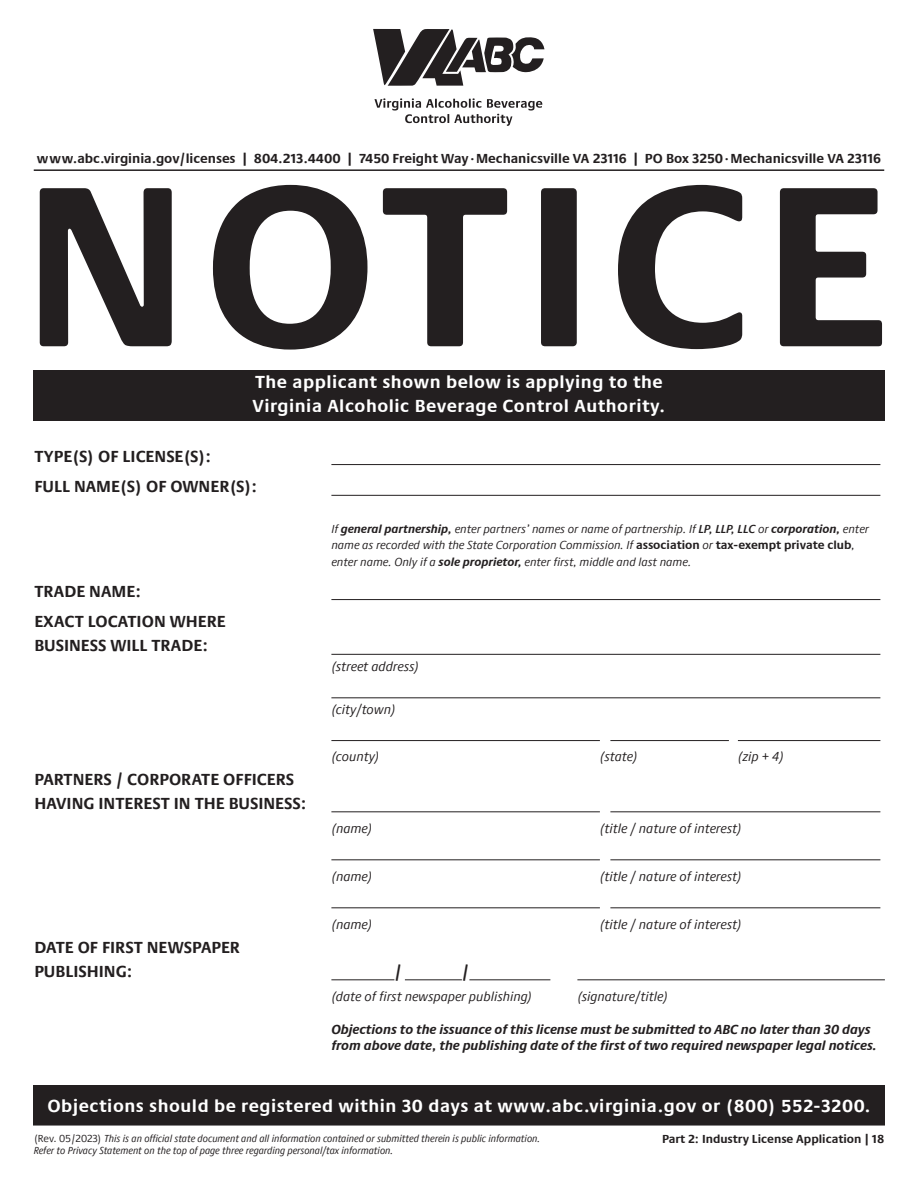
<style>
.page{position:relative;width:918px;height:1188px;background:#fff}
.page>*{position:absolute;margin:0;border:0;box-sizing:border-box;transform-origin:0 0}
.t1{font:700 237px "Praxis Next";letter-spacing:.05em;color:#231f20}
.t2{font:700 18px "Praxis Next";letter-spacing:.03em;color:#fff}
.t3{font:700 16.5px "Praxis Next";color:#231f20}
.t4{font:italic 13.5px "Praxis Next";color:#231f20}
.t5{font:italic 700 13.5px/16.5px "Praxis Next";color:#231f20}
.t6{font:700 13.5px "Praxis Next";color:#231f20}
.t7{font:italic 12px/16.5px "Praxis Next";color:#231f20}
.t8{font:700 12px "Praxis Next";color:#231f20}
.t9{font:italic condensed 10.5px/12.6px "Praxis Next";color:#231f20}
.s1{font-weight:700}
.s2{font-weight:600}
.s3{font-weight:700;font-style:normal}
.s4{font-style:normal;font-stretch:normal}
</style>
<div class="page">
<svg style="left:375px;top:98px;width:167px;height:28px"></svg>
<svg style="left:373px;top:29px;width:171px;height:57px"></svg>
<div style="left:34px;top:370px;width:850px;height:51px;background:#231f20"></div>
<hr style="left:331px;top:464px;width:549px;height:1px;background:#231f20">
<hr style="left:331px;top:495px;width:549px;height:1px;background:#231f20">
<hr style="left:331px;top:599px;width:549px;height:1px;background:#231f20">
<hr style="left:331px;top:654px;width:549px;height:1px;background:#231f20">
<hr style="left:331px;top:697px;width:549px;height:1px;background:#231f20">
<hr style="left:331px;top:740px;width:269px;height:1px;background:#231f20">
<hr style="left:610px;top:740px;width:119px;height:1px;background:#231f20">
<hr style="left:738px;top:740px;width:142px;height:1px;background:#231f20">
<hr style="left:331px;top:811px;width:269px;height:1px;background:#231f20">
<hr style="left:610px;top:811px;width:270px;height:1px;background:#231f20">
<hr style="left:331px;top:859px;width:269px;height:1px;background:#231f20">
<hr style="left:610px;top:859px;width:270px;height:1px;background:#231f20">
<hr style="left:331px;top:907px;width:269px;height:1px;background:#231f20">
<hr style="left:610px;top:907px;width:270px;height:1px;background:#231f20">
<hr style="left:331px;top:979px;width:63px;height:1px;background:#231f20">
<hr style="left:405px;top:979px;width:57px;height:1px;background:#231f20">
<hr style="left:469px;top:979px;width:81px;height:1px;background:#231f20">
<hr style="left:577px;top:979px;width:308px;height:1px;background:#231f20">
<div style="left:34px;top:1085px;width:850px;height:41px;background:#231f20"></div>
<hr style="left:34px;top:169px;width:850px;height:2px;background:#231f20">
<p class="t6" style="left:37px;top:147px;width:846px">www.abc.virginia.gov/licenses | 804.213.4400 | 7450 Freight Way.Mechanicsville VA 23116 | PO Box 3250.Mechanicsville VA 23116</p>
<p class="t1" style="left:21px;top:78px;width:870px">NOTICE</p>
<p class="t2" style="left:255px;top:368px;width:409px">The applicant shown below is applying to the</p>
<p class="t2" style="left:253px;top:392px;width:414px">Virginia Alcoholic Beverage Control Authority.</p>
<p class="t3" style="left:34px;top:443px;width:178px">TYPE(S) OF LICENSE(S):</p>
<p class="t3" style="left:34px;top:474px;width:224px">FULL NAME(S) OF OWNER(S):</p>
<p class="t7" style="left:331px;top:520px;width:539px">If <span class="s1">general partnership,</span> enter partners’ names or name of partnership. If <span class="s2">LP, LLP, LLC</span> or <span class="s1">corporation,</span> enter name as recorded with the State Corporation Commission. If <span class="s3">association</span> or <span class="s3">tax-exempt private club</span>, enter name. Only if a <span class="s1">sole proprietor,</span> enter first, middle and last name.</p>
<p class="t3" style="left:34px;top:578px;width:108px">TRADE NAME:</p>
<p class="t3" style="left:34px;top:609px;width:193px">EXACT LOCATION WHERE</p>
<p class="t3" style="left:34px;top:633px;width:175px">BUSINESS WILL TRADE:</p>
<p class="t4" style="left:331px;top:656px;width:89px">(street address)</p>
<p class="t4" style="left:331px;top:700px;width:66px">(city/town)</p>
<p class="t4" style="left:331px;top:746px;width:49px">(county)</p>
<p class="t4" style="left:600px;top:746px;width:39px">(state)</p>
<p class="t4" style="left:738px;top:746px;width:48px">(zip + 4)</p>
<p class="t3" style="left:34px;top:766px;width:261px">PARTNERS / CORPORATE OFFICERS</p>
<p class="t3" style="left:34px;top:790px;width:274px">HAVING INTEREST IN THE BUSINESS:</p>
<p class="t4" style="left:331px;top:818px;width:42px">(name)</p>
<p class="t4" style="left:600px;top:818px;width:143px">(title / nature of interest)</p>
<p class="t4" style="left:331px;top:866px;width:42px">(name)</p>
<p class="t4" style="left:600px;top:866px;width:143px">(title / nature of interest)</p>
<p class="t4" style="left:331px;top:914px;width:42px">(name)</p>
<p class="t4" style="left:600px;top:914px;width:143px">(title / nature of interest)</p>
<p class="t3" style="left:34px;top:934px;width:207px">DATE OF FIRST NEWSPAPER</p>
<p class="t3" style="left:34px;top:958px;width:99px">PUBLISHING:</p>
<p class="t3" style="left:394px;top:958px;width:9px">/</p>
<p class="t3" style="left:462px;top:958px;width:9px">/</p>
<p class="t4" style="left:331px;top:986px;width:202px">(date of first newspaper publishing)</p>
<p class="t4" style="left:577px;top:986px;width:92px">(signature/title)</p>
<p class="t5" style="left:331px;top:1020px;width:547px">Objections to the issuance of this license must be submitted to ABC no later than 30 days from above date, the publishing date of the first of two required newspaper legal notices.</p>
<p class="t2" style="left:47px;top:1092px;width:825px">Objections should be registered within 30 days at www.abc.virginia.gov or (800) 552-3200.</p>
<p class="t9" style="left:34px;top:1132px;width:508px"><span class="s4">(Rev. 05/2023)</span> This is an official state document and all information contained or submitted therein is public information.<br>Refer to Privacy Statement on the top of page three regarding personal/tax information.</p>
<p class="t8" style="left:662px;top:1129px;width:224px">Part 2: Industry License Application | 18</p>
</div>
